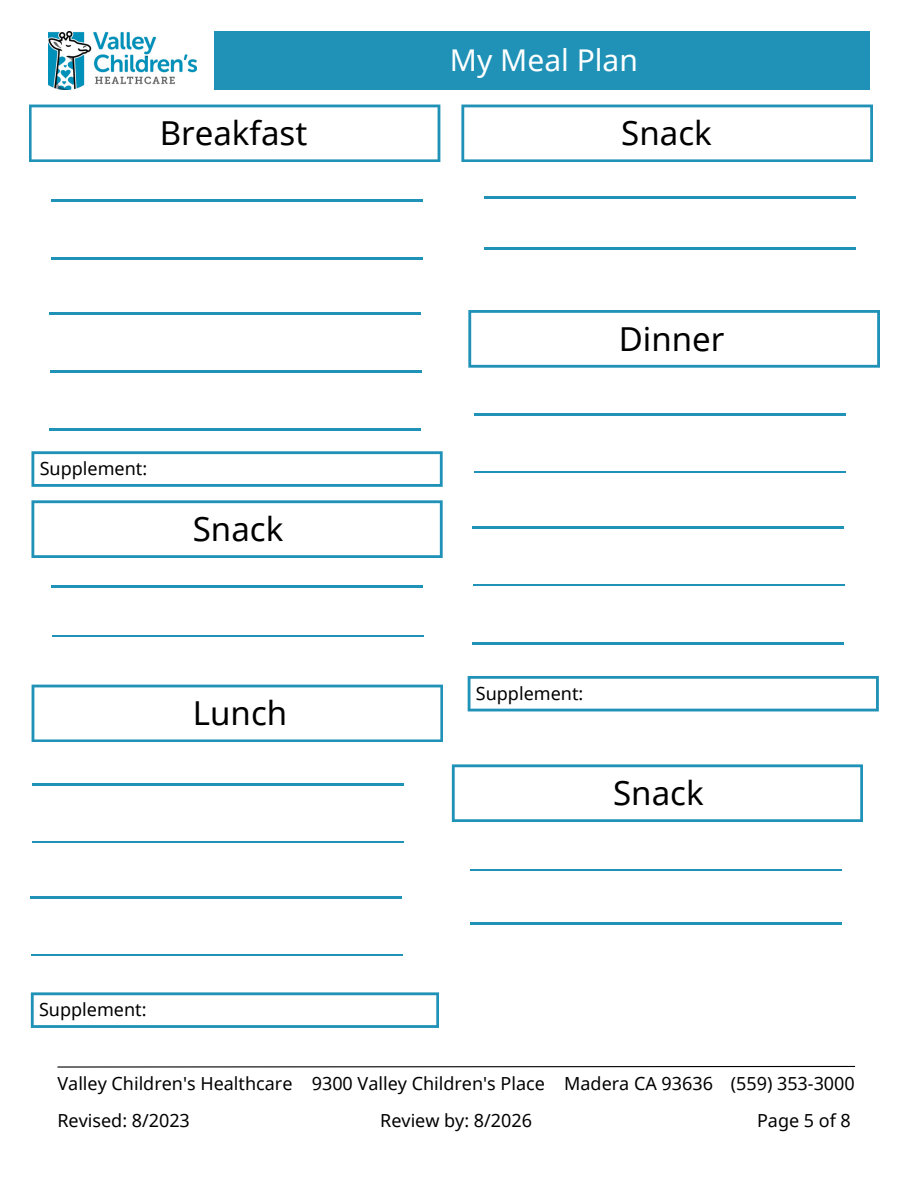
<style>
.page{position:relative;width:918px;height:1188px;background:#fff}
.page>*{position:absolute;margin:0;border:0;box-sizing:border-box;transform-origin:0 0}
.t1{font:33px "Noto Sans";color:#000}
.t2{font:30px "Noto Sans";color:#fff}
.t3{font:18px "Noto Sans";color:#000}
</style>
<div class="page">
<svg style="left:29px;top:105px;width:411px;height:57px"></svg>
<svg style="left:31px;top:500px;width:412px;height:58px"></svg>
<svg style="left:32px;top:685px;width:411px;height:57px"></svg>
<svg style="left:461px;top:105px;width:412px;height:57px"></svg>
<hr style="left:51px;top:200px;width:371px;height:2px;background:#2092b7">
<hr style="left:51px;top:257px;width:371px;height:2px;background:#2092b7">
<hr style="left:49px;top:313px;width:371px;height:1px;background:#2092b7">
<hr style="left:50px;top:370px;width:371px;height:2px;background:#2092b7">
<hr style="left:49px;top:429px;width:371px;height:2px;background:#2092b7">
<svg style="left:468px;top:310px;width:412px;height:58px"></svg>
<hr style="left:52px;top:586px;width:371px;height:2px;background:#2092b7">
<hr style="left:484px;top:196px;width:371px;height:2px;background:#2092b7">
<svg style="left:31px;top:451px;width:412px;height:36px"></svg>
<svg style="left:31px;top:992px;width:408px;height:36px"></svg>
<hr style="left:475px;top:414px;width:371px;height:1px;background:#2092b7">
<hr style="left:475px;top:471px;width:371px;height:2px;background:#2092b7">
<hr style="left:472px;top:526px;width:371px;height:2px;background:#2092b7">
<hr style="left:474px;top:584px;width:371px;height:2px;background:#2092b7">
<hr style="left:472px;top:643px;width:371px;height:1px;background:#2092b7">
<hr style="left:32px;top:783px;width:371px;height:2px;background:#2092b7">
<hr style="left:32px;top:841px;width:371px;height:2px;background:#2092b7">
<hr style="left:30px;top:896px;width:371px;height:2px;background:#2092b7">
<hr style="left:31px;top:954px;width:371px;height:2px;background:#2092b7">
<svg style="left:452px;top:764px;width:411px;height:58px"></svg>
<hr style="left:471px;top:869px;width:371px;height:2px;background:#2092b7">
<svg style="left:468px;top:676px;width:411px;height:35px"></svg>
<div style="left:214px;top:31px;width:656px;height:59px;background:#2092b7"></div>
<img style="left:48px;top:31px;width:149px;height:59px">
<hr style="left:53px;top:635px;width:371px;height:2px;background:#2092b7">
<hr style="left:484px;top:248px;width:371px;height:2px;background:#2092b7">
<hr style="left:471px;top:923px;width:371px;height:2px;background:#2092b7">
<svg style="left:57px;top:1065px;width:799px;height:3px"></svg>
<p class="t1" style="left:160px;top:110px;width:149px">Breakfast</p>
<p class="t3" style="left:40px;top:456px;width:109px">Supplement:</p>
<p class="t1" style="left:193px;top:506px;width:92px">Snack</p>
<p class="t1" style="left:193px;top:690px;width:96px">Lunch</p>
<p class="t3" style="left:39px;top:997px;width:109px">Supplement:</p>
<p class="t2" style="left:450px;top:39px;width:189px">My Meal Plan</p>
<p class="t1" style="left:621px;top:110px;width:92px">Snack</p>
<p class="t1" style="left:619px;top:315px;width:107px">Dinner</p>
<p class="t3" style="left:476px;top:681px;width:109px">Supplement:</p>
<p class="t1" style="left:613px;top:770px;width:92px">Snack</p>
<p class="t3" style="left:57px;top:1071px;width:237px">Valley Children's Healthcare</p>
<p class="t3" style="left:312px;top:1071px;width:235px">9300 Valley Children's Place</p>
<p class="t3" style="left:564px;top:1071px;width:150px">Madera CA 93636</p>
<p class="t3" style="left:731px;top:1071px;width:125px">(559) 353-3000</p>
<p class="t3" style="left:57px;top:1108px;width:134px">Revised: 8/2023</p>
<p class="t3" style="left:380px;top:1108px;width:153px">Review by: 8/2026</p>
<p class="t3" style="left:757px;top:1108px;width:95px">Page 5 of 8</p>
</div>
